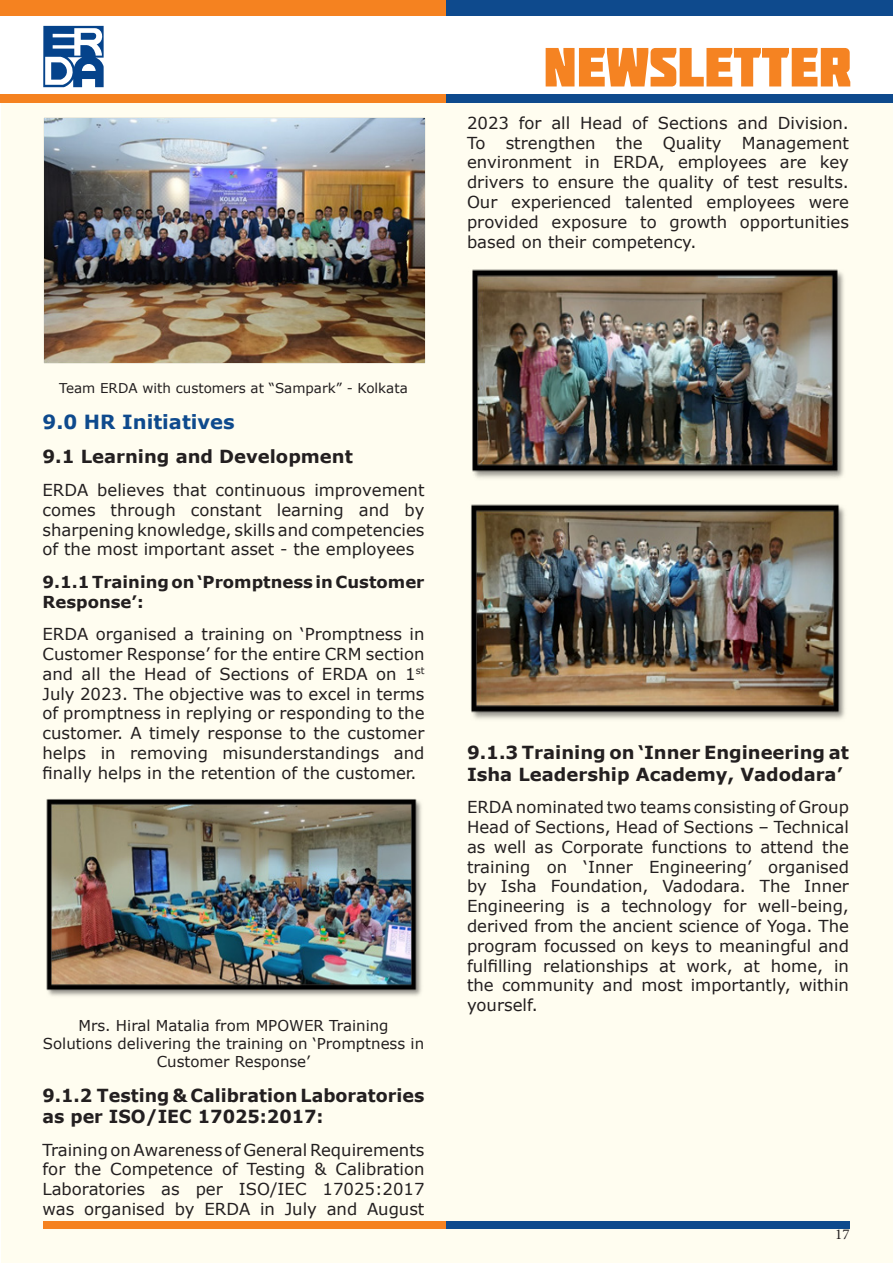
<style>
.page{position:relative;width:893px;height:1263px;background:#fff}
.page>*{position:absolute;margin:0;border:0;box-sizing:border-box;transform-origin:0 0}
.t1{font:700 19.5px "Verdana";color:#0e4a8d}
.t2{font:700 18px/21.6px "Verdana";color:#231f20}
.t3{font:16.5px/19.8px "Verdana";color:#231f20;text-align:justify}
.t4{font:700 16.5px/19.8px "Verdana";color:#231f20}
.t5{font:15px/18px "Verdana";color:#231f20;text-align:center}
.t6{font:15px "Minion Pro";color:#231f20}
.t7{font:13.5px "Verdana";color:#231f20}
</style>
<div class="page">
<div style="left:1px;top:103px;width:891px;height:1160px;background:#fffdf0"></div>
<div style="left:43px;top:1221px;width:403px;height:7px;background:#f58220"></div>
<div style="left:446px;top:1221px;width:404px;height:7px;background:#0e4a8d"></div>
<div style="left:0;top:0;width:446px;height:16px;background:#f58220"></div>
<div style="left:446px;top:0;width:447px;height:16px;background:#0e4a8d"></div>
<svg style="left:43px;top:26px;width:61px;height:61px"></svg>
<svg style="left:546px;top:48px;width:304px;height:38px"></svg>
<div style="left:0;top:94px;width:446px;height:9px;background:#f58220"></div>
<div style="left:446px;top:94px;width:447px;height:9px;background:#0e4a8d"></div>
<img style="left:43px;top:117px;width:382px;height:247px">
<img style="left:46px;top:799px;width:376px;height:197px">
<img style="left:472px;top:269px;width:372px;height:209px">
<img style="left:471px;top:504px;width:374px;height:215px">
<p class="t3" style="left:467px;top:113px;width:383px">2023 for all Head of Sections and Division.<br>To strengthen the Quality Management environment in ERDA, employees are key drivers to ensure the quality of test results.<br>Our experienced talented employees were provided exposure to growth opportunities based on their competency.</p>
<p class="t7" style="left:59px;top:379px;width:350px">Team ERDA with customers at “Sampark” - Kolkata</p>
<p class="t1" style="left:43px;top:408px;width:194px">9.0 HR Initiatives</p>
<p class="t2" style="left:43px;top:446px;width:312px">9.1 Learning and Development</p>
<p class="t3" style="left:43px;top:480px;width:383px">ERDA believes that continuous improvement comes through constant learning and by sharpening knowledge, skills and competencies of the most important asset - the employees</p>
<p class="t4" style="left:43px;top:572px;width:383px">9.1.1 Training on ‘Promptness in Customer<br>Response’:</p>
<p class="t3" style="left:43px;top:624px;width:383px">ERDA organised a training on ‘Promptness in Customer Response’ for the entire CRM section and all the Head of Sections of ERDA on 1<sup>st </sup>July 2023. The objective was to excel in terms of promptness in replying or responding to the customer. A timely response to the customer helps in removing misunderstandings and finally helps in the retention of the customer.</p>
<p class="t5" style="left:43px;top:1016px;width:383px">Mrs. Hiral Matalia from MPOWER Training<br>Solutions delivering the training on ‘Promptness in<br>Customer Response’</p>
<p class="t2" style="left:43px;top:1084px;width:383px">9.1.2 Testing &amp; Calibration Laboratories as per ISO/IEC 17025:2017:</p>
<p class="t3" style="left:43px;top:1139px;width:383px">Training on Awareness of General Requirements for the Competence of Testing &amp; Calibration Laboratories as per ISO/IEC 17025:2017 was organised by ERDA in July and August</p>
<p class="t2" style="left:467px;top:741px;width:383px">9.1.3 Training on ‘Inner Engineering at<br>Isha Leadership Academy, Vadodara’</p>
<p class="t3" style="left:467px;top:797px;width:383px">ERDA nominated two teams consisting of Group Head of Sections, Head of Sections – Technical as well as Corporate functions to attend the training on ‘Inner Engineering’ organised by Isha Foundation, Vadodara. The Inner Engineering is a technology for well-being, derived from the ancient science of Yoga. The program focussed on keys to meaningful and fulfilling relationships at work, at home, in the community and most importantly, within yourself.</p>
<p class="t6" style="left:835px;top:1224px;width:16px">17</p>
</div>
